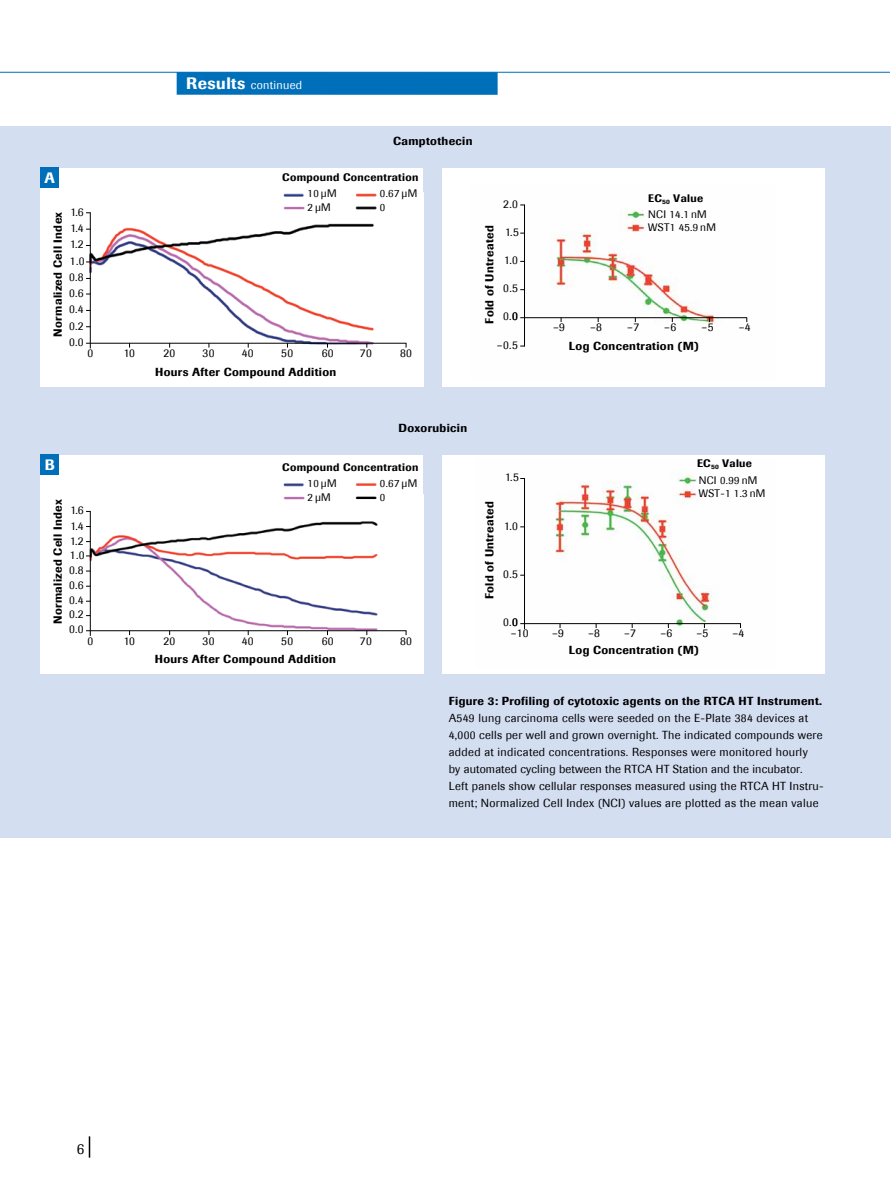
<style>
.page{position:relative;width:891px;height:1188px;background:#fff}
.page>*{position:absolute;margin:0;border:0;box-sizing:border-box;transform-origin:0 0}
.t1{font:500 15px "Imago";color:#fff}
.t2{font:15px "Imago";color:#000}
.t3{font:11.7px/17px "Imago";letter-spacing:.03em;color:#000;text-align:justify}
.t4{font:500 11.7px "Imago";letter-spacing:.03em;color:#000}
.t5{font:11.7px "Imago";letter-spacing:.03em;color:#fff}
.t6{font:10.8px/13.2px "Imago";letter-spacing:.03em;color:#000}
.t7{font:500 10.8px "Imago";letter-spacing:.03em;color:#000}
.s1{font-weight:500;font-size:16.5px}
</style>
<div class="page">
<svg style="left:89px;top:1136px;width:1px;height:22px"></svg>
<hr style="left:0;top:72px;width:890px;height:1px;background:#006fba">
<div style="left:177px;top:72px;width:321px;height:23px;background:#006fba"></div>
<div style="left:0;top:126px;width:891px;height:711px;background:#d4def1"></div>
<div style="left:41px;top:168px;width:382px;height:218px;background:#fff"></div>
<img style="left:86px;top:213px;width:321px;height:136px">
<hr style="left:90px;top:212px;width:1px;height:136px;background:#000">
<hr style="left:86px;top:343px;width:320px;height:1px;background:#000">
<img style="left:283px;top:193px;width:21px;height:4px">
<img style="left:276px;top:206px;width:30px;height:8px">
<img style="left:355px;top:193px;width:22px;height:4px">
<img style="left:355px;top:206px;width:22px;height:4px">
<div style="left:41px;top:455px;width:382px;height:218px;background:#fff"></div>
<img style="left:86px;top:510px;width:321px;height:126px">
<hr style="left:90px;top:511px;width:1px;height:125px;background:#000">
<hr style="left:86px;top:630px;width:320px;height:1px;background:#000">
<img style="left:283px;top:483px;width:21px;height:4px">
<img style="left:283px;top:496px;width:22px;height:4px">
<img style="left:355px;top:483px;width:22px;height:3px">
<img style="left:355px;top:496px;width:22px;height:4px">
<div style="left:442px;top:455px;width:383px;height:218px;background:#fff"></div>
<img style="left:520px;top:470px;width:220px;height:160px">
<hr style="left:524px;top:478px;width:1px;height:151px;background:#000">
<hr style="left:520px;top:623px;width:221px;height:1px;background:#000">
<div style="left:442px;top:168px;width:383px;height:218px;background:#fff"></div>
<img style="left:520px;top:204px;width:228px;height:142px">
<hr style="left:524px;top:205px;width:1px;height:142px;background:#000">
<hr style="left:520px;top:317px;width:227px;height:1px;background:#000">
<div style="left:41px;top:168px;width:18px;height:20px;background:#006fba"></div>
<div style="left:41px;top:455px;width:18px;height:20px;background:#006fba"></div>
<p class="t5" style="left:186px;top:78px;width:118px"><span class="s1">Results</span> continued</p>
<p class="t1" style="left:45px;top:169px;width:12px">A</p>
<p class="t3" style="left:70px;top:203px;width:15px">1.6</p>
<p class="t3" style="left:70px;top:236px;width:15px">1.2</p>
<p class="t3" style="left:69px;top:269px;width:16px;line-height:15.9px">0.8<br>0.6<br>0.4</p>
<p class="t3" style="left:69px;top:333px;width:16px">0.0</p>
<p class="t4" style="left:51px;top:337px;width:126px;rotate:-90deg">Normalized Cell Index</p>
<p class="t3" style="left:70px;top:220px;width:15px">1.4</p>
<p class="t3" style="left:70px;top:252px;width:16px">1.0</p>
<p class="t3" style="left:69px;top:317px;width:16px">0.2</p>
<p class="t4" style="left:393px;top:134px;width:81px">Camptothecin</p>
<p class="t7" style="left:282px;top:171px;width:138px">Compound Concentration</p>
<p class="t6" style="left:308px;top:187px;width:30px">10 µM<br>2µM</p>
<p class="t6" style="left:380px;top:187px;width:39px">0.67 µM<br>0</p>
<p class="t3" style="left:88px;top:345px;width:7px">0</p>
<p class="t3" style="left:124px;top:345px;width:13px">10</p>
<p class="t3" style="left:163px;top:345px;width:13px">20</p>
<p class="t3" style="left:203px;top:345px;width:13px">30</p>
<p class="t3" style="left:242px;top:345px;width:13px">40</p>
<p class="t3" style="left:281px;top:345px;width:13px">50</p>
<p class="t3" style="left:322px;top:345px;width:13px">60</p>
<p class="t3" style="left:360px;top:345px;width:13px">70</p>
<p class="t3" style="left:400px;top:345px;width:13px">80</p>
<p class="t4" style="left:155px;top:364px;width:183px">Hours After Compound Addition</p>
<p class="t4" style="left:482px;top:324px;width:100px;rotate:-90deg">Fold of Untreated</p>
<p class="t3" style="left:503px;top:195px;width:16px">2.0</p>
<p class="t3" style="left:505px;top:224px;width:15px">1.5</p>
<p class="t3" style="left:504px;top:252px;width:15px">1.0</p>
<p class="t3" style="left:503px;top:280px;width:16px">0.5</p>
<p class="t3" style="left:503px;top:308px;width:16px">0.0</p>
<p class="t7" style="left:648px;top:191px;width:56px">EC<sub>50</sub> Value</p>
<p class="t6" style="left:648px;top:207px;width:69px">NCI 14.1 nM<br>WST1 45.9 nM</p>
<p class="t3" style="left:553px;top:319px;width:13px">–9</p>
<p class="t3" style="left:590px;top:319px;width:13px">–8</p>
<p class="t3" style="left:627px;top:319px;width:13px">–7</p>
<p class="t3" style="left:664px;top:319px;width:13px">–6</p>
<p class="t3" style="left:702px;top:319px;width:13px">–5</p>
<p class="t3" style="left:497px;top:336px;width:22px">–0.5</p>
<p class="t4" style="left:569px;top:339px;width:132px">Log Concentration (M)</p>
<p class="t3" style="left:739px;top:319px;width:13px">–4</p>
<p class="t1" style="left:45px;top:456px;width:12px">B</p>
<p class="t4" style="left:51px;top:624px;width:126px;rotate:-90deg">Normalized Cell Index</p>
<p class="t3" style="left:70px;top:502px;width:15px">1.6</p>
<p class="t3" style="left:70px;top:532px;width:15px">1.2</p>
<p class="t3" style="left:69px;top:562px;width:16px;line-height:15px">0.8<br>0.6<br>0.4</p>
<p class="t3" style="left:69px;top:621px;width:16px">0.0</p>
<p class="t3" style="left:70px;top:517px;width:15px">1.4</p>
<p class="t3" style="left:70px;top:546px;width:16px">1.0</p>
<p class="t3" style="left:69px;top:606px;width:16px">0.2</p>
<p class="t4" style="left:399px;top:421px;width:70px">Doxorubicin</p>
<p class="t7" style="left:282px;top:461px;width:138px">Compound Concentration</p>
<p class="t6" style="left:308px;top:477px;width:30px">10 µM<br>2µM</p>
<p class="t6" style="left:380px;top:477px;width:39px">0.67 µM<br>0</p>
<p class="t3" style="left:88px;top:632px;width:7px">0</p>
<p class="t3" style="left:124px;top:632px;width:13px">10</p>
<p class="t3" style="left:163px;top:632px;width:13px">20</p>
<p class="t3" style="left:203px;top:632px;width:13px">30</p>
<p class="t3" style="left:242px;top:632px;width:13px">40</p>
<p class="t3" style="left:281px;top:632px;width:13px">50</p>
<p class="t3" style="left:322px;top:632px;width:13px">60</p>
<p class="t3" style="left:360px;top:632px;width:13px">70</p>
<p class="t3" style="left:400px;top:632px;width:13px">80</p>
<p class="t4" style="left:155px;top:652px;width:183px">Hours After Compound Addition</p>
<p class="t4" style="left:482px;top:599px;width:100px;rotate:-90deg">Fold of Untreated</p>
<p class="t3" style="left:505px;top:469px;width:15px">1.5</p>
<p class="t3" style="left:504px;top:517px;width:15px">1.0</p>
<p class="t3" style="left:503px;top:566px;width:16px">0.5</p>
<p class="t3" style="left:503px;top:614px;width:16px">0.0</p>
<p class="t3" style="left:511px;top:625px;width:20px">–10</p>
<p class="t7" style="left:697px;top:456px;width:56px">EC<sub>50</sub> Value</p>
<p class="t6" style="left:699px;top:473px;width:68px">NCI 0.99 nM<br>WST-1 1.3 nM</p>
<p class="t3" style="left:552px;top:625px;width:13px">–9</p>
<p class="t3" style="left:588px;top:625px;width:13px">–8</p>
<p class="t3" style="left:624px;top:625px;width:13px">–7</p>
<p class="t3" style="left:660px;top:625px;width:13px">–6</p>
<p class="t3" style="left:696px;top:625px;width:13px">–5</p>
<p class="t4" style="left:569px;top:643px;width:132px">Log Concentration (M)</p>
<p class="t3" style="left:732px;top:625px;width:13px">–4</p>
<p class="t2" style="left:77px;top:1141px;width:9px">6</p>
<p class="t4" style="left:449px;top:694px;width:375px">Figure 3: Profiling of cytotoxic agents on the RTCA HT Instrument.</p>
<p class="t3" style="left:449px;top:710px;width:377px;text-align:left">A549 lung carcinoma cells were seeded on the E-Plate 384 devices at 4,000 cells per well and grown overnight. The indicated compounds were added at indicated concentrations. Responses were monitored hourly<br>by automated cycling between the RTCA HT Station and the incubator.<br>Left panels show cellular responses measured using the RTCA HT Instru&shy;ment; Normalized Cell Index (NCI) values are plotted as the mean value</p>
</div>
